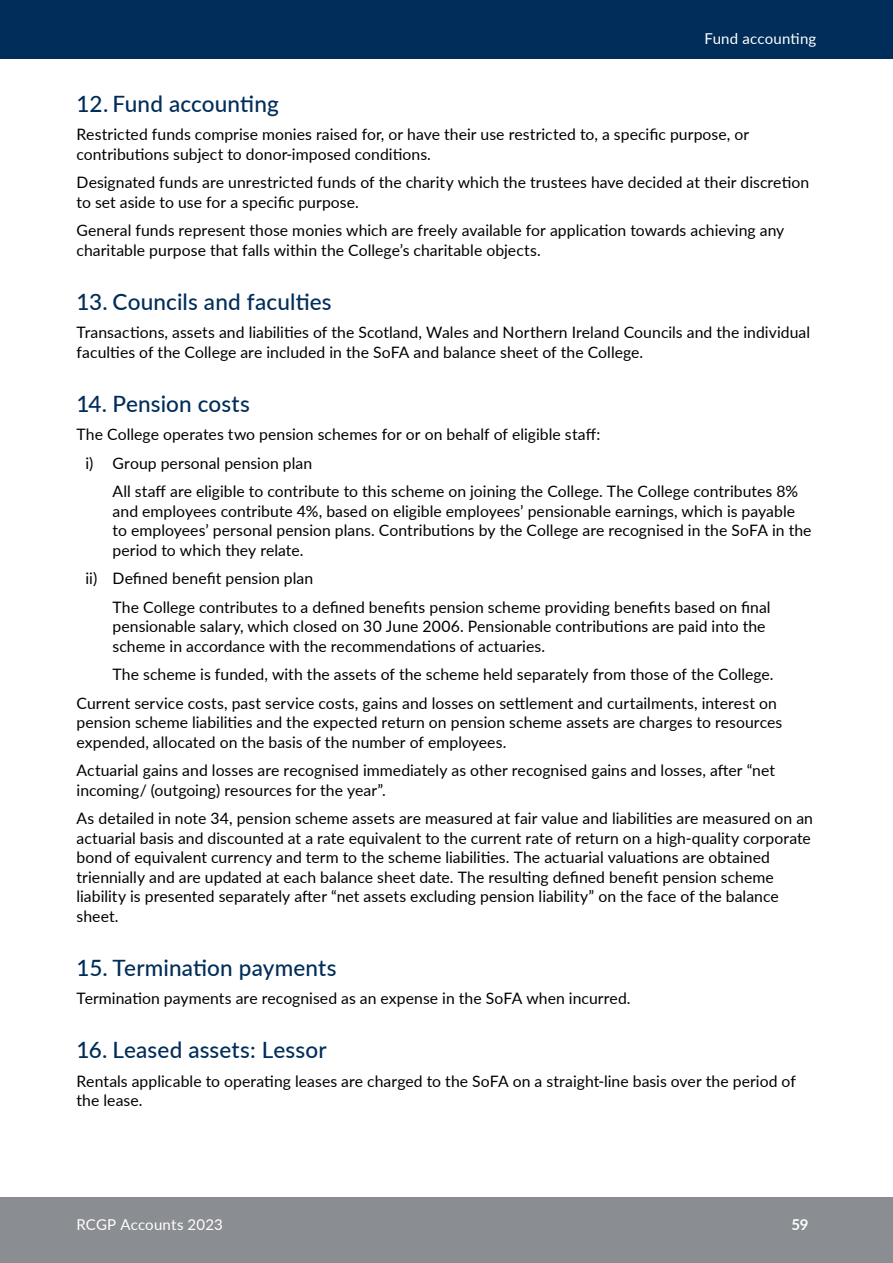
<style>
.page{position:relative;width:893px;height:1263px;background:#fff}
.page>*{position:absolute;margin:0;border:0;box-sizing:border-box;transform-origin:0 0}
.Section_subhead_numbered{font:500 22.5px "Lato";letter-spacing:.005em;color:#002d59}
.Main_text{font:15.75px/19.5px "Lato";letter-spacing:.005em;color:#000}
.Numbered_list_2nd_para{font:15.75px/19.5px "Lato";letter-spacing:.005em;color:#000}
.t1{font:15px "Lato";letter-spacing:.01em;color:#fff}
.t2{font:700 15px "Lato";color:#fff}
</style>
<div class="page">
<div style="left:0;top:0;width:893px;height:59px;background:#002d59"></div>
<div style="left:0;top:1198px;width:893px;height:65px;background:#8a8d92"></div>
<p class="t1" style="left:704px;top:28px;width:114px">Fund accounting</p>
<h2 class="Section_subhead_numbered" style="left:77px;top:87px;width:204px">12. Fund accounting</h2>
<p class="Main_text" style="left:77px;top:124px;width:674px">Restricted funds comprise monies raised for, or have their use restricted to, a specific purpose, or contributions subject to donor-imposed conditions.</p>
<p class="Main_text" style="left:77px;top:172px;width:734px">Designated funds are unrestricted funds of the charity which the trustees have decided at their discretion to set aside to use for a specific purpose.</p>
<p class="Main_text" style="left:77px;top:220px;width:709px">General funds represent those monies which are freely available for application towards achieving any charitable purpose that falls within the College’s charitable objects.</p>
<h2 class="Section_subhead_numbered" style="left:77px;top:285px;width:257px">13. Councils and faculties</h2>
<p class="Main_text" style="left:77px;top:322px;width:735px">Transactions, assets and liabilities of the Scotland, Wales and Northern Ireland Councils and the individual faculties of the College are included in the SoFA and balance sheet of the College.</p>
<h2 class="Section_subhead_numbered" style="left:77px;top:387px;width:175px">14. Pension costs</h2>
<p class="Main_text" style="left:77px;top:424px;width:525px">The College operates two pension schemes for or on behalf of eligible staff:</p>
<p class="Main_text" style="left:86px;top:453px;width:228px">i) Group personal pension plan</p>
<p class="Numbered_list_2nd_para" style="left:113px;top:481px;width:701px">All staff are eligible to contribute to this scheme on joining the College. The College contributes 8% and employees contribute 4%, based on eligible employees’ pensionable earnings, which is payable to employees’ personal pension plans. Contributions by the College are recognised in the SoFA in the period to which they relate.</p>
<p class="Main_text" style="left:86px;top:568px;width:229px">ii) Defined benefit pension plan</p>
<p class="Numbered_list_2nd_para" style="left:113px;top:597px;width:660px">The College contributes to a defined benefits pension scheme providing benefits based on final pensionable salary, which closed on 30 June 2006. Pensionable contributions are paid into the scheme in accordance with the recommendations of actuaries.</p>
<p class="Numbered_list_2nd_para" style="left:113px;top:664px;width:663px">The scheme is funded, with the assets of the scheme held separately from those of the College.</p>
<p class="Main_text" style="left:77px;top:693px;width:707px">Current service costs, past service costs, gains and losses on settlement and curtailments, interest on pension scheme liabilities and the expected return on pension scheme assets are charges to resources expended, allocated on the basis of the number of employees.</p>
<p class="Main_text" style="left:77px;top:760px;width:700px">Actuarial gains and losses are recognised immediately as other recognised gains and losses, after “net incoming/ (outgoing) resources for the year”.</p>
<p class="Main_text" style="left:77px;top:808px;width:738px">As detailed in note 34, pension scheme assets are measured at fair value and liabilities are measured on an actuarial basis and discounted at a rate equivalent to the current rate of return on a high-quality corporate bond of equivalent currency and term to the scheme liabilities. The actuarial valuations are obtained triennially and are updated at each balance sheet date. The resulting defined benefit pension scheme liability is presented separately after “net assets excluding pension liability” on the face of the balance sheet.</p>
<h2 class="Section_subhead_numbered" style="left:77px;top:951px;width:262px">15. Termination payments</h2>
<p class="Main_text" style="left:77px;top:988px;width:556px">Termination payments are recognised as an expense in the SoFA when incurred.</p>
<h2 class="Section_subhead_numbered" style="left:77px;top:1034px;width:252px">16. Leased assets: Lessor</h2>
<p class="Main_text" style="left:77px;top:1071px;width:721px">Rentals applicable to operating leases are charged to the SoFA on a straight-line basis over the period of the lease.</p>
<p class="t1" style="left:77px;top:1214px;width:148px">RCGP Accounts 2023</p>
<p class="t2" style="left:791px;top:1214px;width:19px">59</p>
</div>
